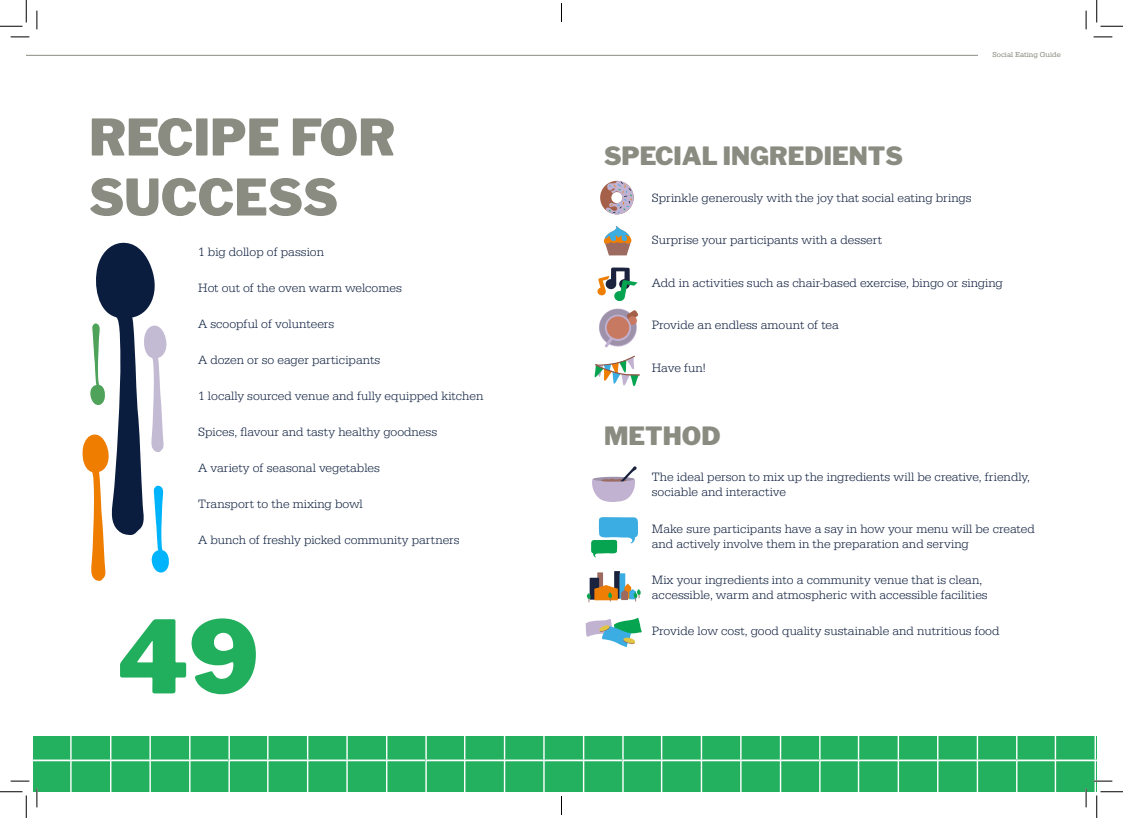
<style>
.page{position:relative;width:1123px;height:818px;background:#fff}
.page>*{position:absolute;margin:0;border:0;box-sizing:border-box;transform-origin:0 0}
.t1{font:900 100px "Libre Franklin";color:#22af5d}
.t2{font:900 50px/60px "Libre Franklin";color:#8a8c81}
.t3{font:900 25px "Libre Franklin";color:#8a8c81}
.t4{font:300 12.5px/15px "Serifa";color:#0a1a3a}
.t5{font:300 12.5px "Serifa";color:#0a1c3c}
.t6{font:7.5px "Serifa";color:#8a8c80}
</style>
<div class="page">
<hr style="left:26px;top:55px;width:952px;height:1px;background:#8a8c80">
<svg style="left:594px;top:355px;width:46px;height:32px"></svg>
<svg style="left:600px;top:181px;width:33px;height:33px"></svg>
<svg style="left:82px;top:242px;width:87px;height:339px"></svg>
<svg style="left:32px;top:736px;width:1064px;height:56px;background:#32b56a"></svg>
<svg style="left:592px;top:466px;width:44px;height:36px"></svg>
<svg style="left:597px;top:267px;width:41px;height:81px"></svg>
<svg style="left:591px;top:517px;width:47px;height:40px"></svg>
<svg style="left:585px;top:618px;width:57px;height:29px"></svg>
<div style="left:614px;top:571px;width:6px;height:28px;background:#1a223e"></div>
<svg style="left:597px;top:572px;width:6px;height:26px"></svg>
<div style="left:589px;top:578px;width:10px;height:22px;background:#1a223e"></div>
<div style="left:619px;top:573px;width:6px;height:26px;background:#3bade3"></div>
<svg style="left:586px;top:583px;width:55px;height:19px"></svg>
<svg style="left:603px;top:226px;width:28px;height:30px"></svg>
<svg style="left:11px;top:36px;width:18px;height:2px"></svg>
<svg style="left:1093px;top:36px;width:19px;height:2px"></svg>
<svg style="left:11px;top:780px;width:18px;height:2px"></svg>
<svg style="left:1093px;top:780px;width:19px;height:2px"></svg>
<svg style="left:36px;top:11px;width:2px;height:18px"></svg>
<svg style="left:36px;top:788px;width:2px;height:19px"></svg>
<svg style="left:1085px;top:11px;width:1px;height:18px"></svg>
<svg style="left:1085px;top:788px;width:1px;height:19px"></svg>
<svg style="left:0;top:0;width:27px;height:27px"></svg>
<svg style="left:0;top:791px;width:27px;height:27px"></svg>
<svg style="left:1096px;top:0;width:27px;height:27px"></svg>
<svg style="left:1096px;top:791px;width:27px;height:27px"></svg>
<svg style="left:561px;top:3px;width:1px;height:19px"></svg>
<svg style="left:561px;top:796px;width:1px;height:19px"></svg>
<p class="t2" style="left:89px;top:108px;width:307px">RECIPE FOR<br>SUCCESS</p>
<p class="t5" style="left:198px;top:245px;width:127px">1 big dollop of passion</p>
<p class="t5" style="left:198px;top:281px;width:205px">Hot out of the oven warm welcomes</p>
<p class="t5" style="left:198px;top:317px;width:138px">A scoopful of volunteers</p>
<p class="t5" style="left:198px;top:353px;width:184px">A dozen or so eager participants</p>
<p class="t5" style="left:198px;top:389px;width:287px">1 locally sourced venue and fully equipped kitchen</p>
<p class="t5" style="left:198px;top:425px;width:240px">Spices, flavour and tasty healthy goodness</p>
<p class="t5" style="left:198px;top:461px;width:183px">A variety of seasonal vegetables</p>
<p class="t5" style="left:198px;top:497px;width:166px">Transport to the mixing bowl</p>
<p class="t5" style="left:198px;top:533px;width:263px">A bunch of freshly picked community partners</p>
<h1 class="t1" style="left:117px;top:597px;width:143px">49</h1>
<p class="t3" style="left:604px;top:141px;width:300px">SPECIAL INGREDIENTS</p>
<p class="t6" style="left:992px;top:51px;width:70px">Social Eating Guide</p>
<p class="t4" style="left:652px;top:190px;width:321px">Sprinkle generously with the joy that social eating brings</p>
<p class="t4" style="left:652px;top:233px;width:232px">Surprise your participants with a dessert</p>
<p class="t4" style="left:652px;top:275px;width:352px">Add in activities such as chair-based exercise, bingo or singing</p>
<p class="t4" style="left:652px;top:318px;width:188px">Provide an endless amount of tea</p>
<p class="t4" style="left:652px;top:360px;width:55px">Have fun!</p>
<p class="t3" style="left:604px;top:421px;width:118px">METHOD</p>
<p class="t4" style="left:652px;top:470px;width:380px">The ideal person to mix up the ingredients will be creative, friendly, sociable and interactive</p>
<p class="t4" style="left:652px;top:521px;width:384px">Make sure participants have a say in how your menu will be created and actively involve them in the preparation and serving</p>
<p class="t4" style="left:652px;top:572px;width:332px">Mix your ingredients into a community venue that is clean,</p>
<p class="t4" style="left:652px;top:587px;width:337px">accessible, warm and atmospheric with accessible facilities</p>
<p class="t4" style="left:652px;top:623px;width:349px">Provide low cost, good quality sustainable and nutritious food</p>
</div>
